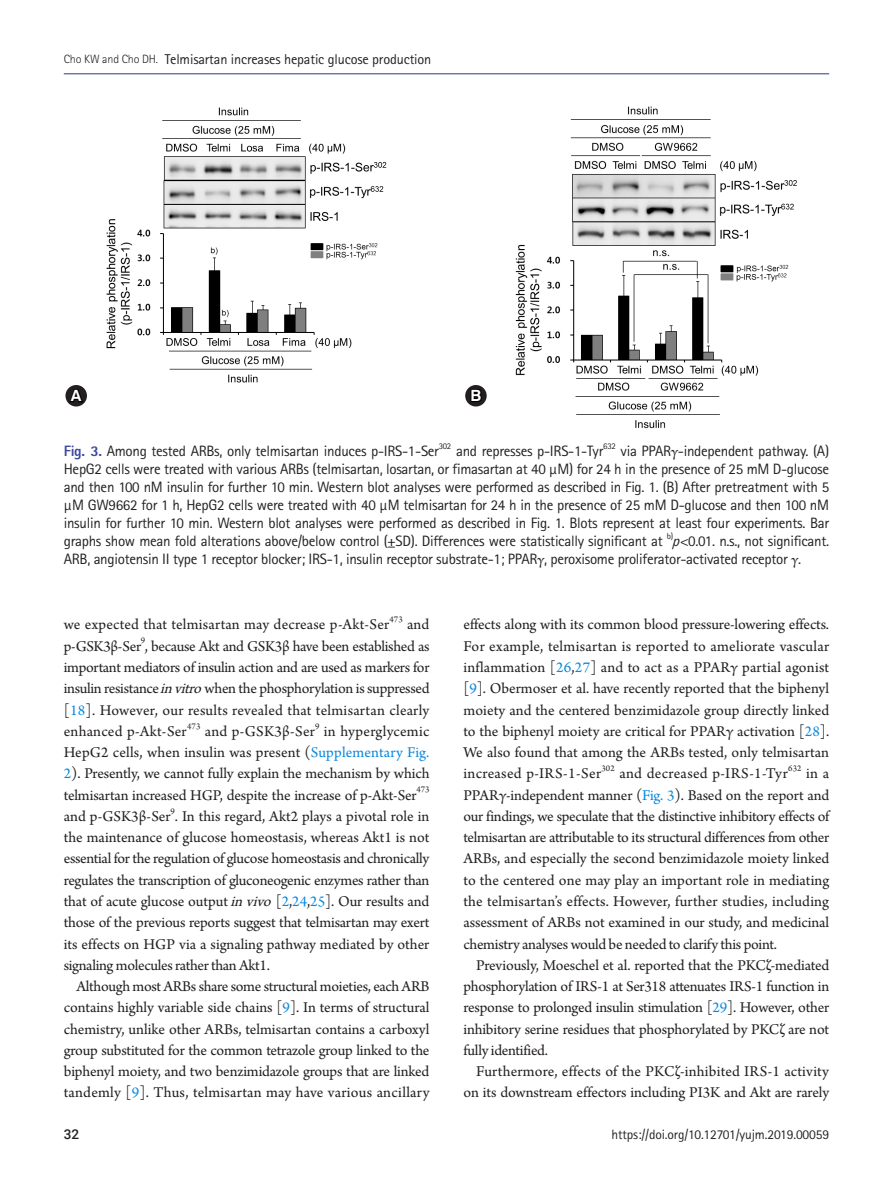
<style>
.page{position:relative;width:893px;height:1191px;background:#fff}
.page>*{position:absolute;margin:0;border:0;box-sizing:border-box;transform-origin:0 0}
.body{font:15.75px/21.3px "Arno Pro";letter-spacing:-.005em;color:#231f20;text-align:justify}
.body-2{font:15.75px "Arno Pro";letter-spacing:.02em;color:#231f20}
.body-3{font:15.75px "Arno Pro";letter-spacing:.015em;color:#231f20}
.t1{font:700 15.6px "Swiss 721 BT";color:#fff}
.fig-caption{font:15px/18px "Rotis Sans Serif Std";letter-spacing:-.02em;color:#231f20;text-align:justify}
.t2{font:14.25px "Rotis Sans Serif Std";letter-spacing:-.01em;color:#231f20}
.t3{font:13.5px "Rotis Sans Serif Std";letter-spacing:-.01em;color:#231f20}
.t4{font:500 13.5px "Roboto";color:#231f20}
.body-4{font:9.15px "Arno Pro";letter-spacing:.015em;color:#231f20}
.fig-caption-2{font:8.7px "Rotis Sans Serif Std";letter-spacing:-.02em;color:#231f20}
.s1{font-weight:300;font-size:12px}
.s2{font-weight:800;color:#3b479d}
.s3{font-family:"Arno Pro"}
.s4{font-style:italic}
.s5{color:#0b88de}
</style>
<div class="page">
<img style="left:106px;top:107px;width:281px;height:276px">
<img style="left:466px;top:106px;width:331px;height:323px">
<div style="left:463px;top:98px;width:74px;height:50px;background:#fff"></div>
<svg style="left:65px;top:385px;width:22px;height:21px"></svg>
<svg style="left:68px;top:385px;width:17px;height:19px"></svg>
<div style="left:465px;top:385px;width:22px;height:21px;background:#231f20;border-radius:50%"></div>
<svg style="left:469px;top:387px;width:14px;height:15px"></svg>
<hr style="left:64px;top:73px;width:765px;height:1px;background:#253f8e">
<p class="t2" style="left:64px;top:51px;width:369px"><span class="s1">Cho KW and Cho DH.</span> Telmisartan increases hepatic glucose production</p>
<p class="t1" style="left:71px;top:386px;width:12px">A</p>
<p class="t1" style="left:470px;top:386px;width:12px">B</p>
<p class="fig-caption" style="left:64px;top:442px;width:377px"><span class="s2">Fig. 3.</span> Among tested ARBs, only telmisartan induces p-IRS-1-Ser</p>
<p class="fig-caption-2" style="left:439px;top:441px;width:14px">302</p>
<p class="fig-caption" style="left:456px;top:442px;width:149px">and represses p-IRS-1-Tyr</p>
<p class="fig-caption-2" style="left:603px;top:441px;width:14px">632</p>
<p class="fig-caption" style="left:64px;top:442px;width:767px;text-indent:557px">via PPAR<span class="s3">γ</span>-independent pathway. (A)<br>HepG2 cells were treated with various ARBs (telmisartan, losartan, or fimasartan at 40 μM) for 24 h in the presence of 25 mM D-glucose and then 100 nM insulin for further 10 min. Western blot analyses were performed as described in Fig. 1. (B) After pretreatment with 5 μM GW9662 for 1 h, HepG2 cells were treated with 40 μM telmisartan for 24 h in the presence of 25 mM D-glucose and then 100 nM insulin for further 10 min. Western blot analyses were performed as described in Fig. 1. Blots represent at least four experiments. Bar graphs show mean fold alterations above/below control (±SD). Differences were statistically significant at</p>
<p class="fig-caption-2" style="left:667px;top:531px;width:8px">b)</p>
<p class="fig-caption" style="left:64px;top:532px;width:767px;text-indent:608px"><span class="s4">p</span>&lt;0.01. n.s., not significant.<br>ARB, angiotensin II type 1 receptor blocker; IRS-1, insulin receptor substrate-1; PPAR<span class="s3">γ</span>, peroxisome proliferator-activated receptor <span class="s3">γ</span>.</p>
<p class="body" style="left:64px;top:615px;width:327px">we expected that telmisartan may decrease p-Akt-Ser</p>
<p class="body-4" style="left:389px;top:614px;width:15px">473</p>
<p class="body" style="left:64px;top:615px;width:367px;text-align:right">and<br>p-GSK3β-Ser , because Akt and GSK3β have been established as</p>
<p class="body-4" style="left:141px;top:635px;width:6px">9</p>
<p class="body" style="left:64px;top:657px;width:367px">important mediators of insulin action and are used as markers for insulin resistance <span class="s4">invitro</span> when the phosphorylation is suppressed [<span class="s5">18</span>]. However, our results revealed that telmisartan clearly enhanced p-Akt-Ser</p>
<p class="body-4" style="left:187px;top:720px;width:15px">473</p>
<p class="body-3" style="left:205px;top:722px;width:112px">and p-GSK3β-Ser</p>
<p class="body-4" style="left:315px;top:720px;width:6px">9</p>
<p class="body" style="left:64px;top:721px;width:367px;text-indent:260px">in hyperglycemic HepG2 cells, when insulin was present (<span class="s5">Supplementary Fig.<br>2</span>). Presently, we cannot fully explain the mechanism by which telmisartan increased HGP, despite the increase of p-Akt-Ser</p>
<p class="body-4" style="left:417px;top:784px;width:14px">473</p>
<p class="body" style="left:64px;top:806px;width:367px">and p-GSK3β-Ser . In this regard, Akt2 plays a pivotal role in</p>
<p class="body-4" style="left:171px;top:805px;width:6px">9</p>
<p class="body" style="left:64px;top:827px;width:367px">the maintenance of glucose homeostasis, whereas Akt1 is not essential for the regulation of glucose homeostasis and chronically regulates the transcription of gluconeogenic enzymes rather than that of acute glucose output <span class="s4">invivo</span>[<span class="s5">2</span>,<span class="s5">24</span>,<span class="s5">25</span>]. Our results and those of the previous reports suggest that telmisartan may exert its effects on HGP via a signaling pathway mediated by other signaling molecules rather than Akt1.</p>
<p class="body" style="left:64px;top:976px;width:367px;text-indent:13px">Although most ARBs share some structural moieties, each ARB contains highly variable side chains [<span class="s5">9</span>]. In terms of structural chemistry, unlike other ARBs, telmisartan contains a carboxyl group substituted for the common tetrazole group linked to the biphenyl moiety, and two benzimidazole groups that are linked tandemly [<span class="s5">9</span>]. Thus, telmisartan may have various ancillary</p>
<p class="body" style="left:463px;top:615px;width:367px">effects along with its common blood pressure-lowering effects.<br>For example, telmisartan is reported to ameliorate vascular inflammation [<span class="s5">26</span>,<span class="s5">27</span>] and to act as a PPARγ partial agonist [<span class="s5">9</span>]. Obermoser et al. have recently reported that the biphenyl moiety and the centered benzimidazole group directly linked to the biphenyl moiety are critical for PPARγ activation [<span class="s5">28</span>].<br>We also found that among the ARBs tested, only telmisartan increased p-IRS-1-Ser</p>
<p class="body-4" style="left:601px;top:763px;width:15px">302</p>
<p class="body-2" style="left:619px;top:764px;width:170px">and decreased p-IRS-1-Tyr</p>
<p class="body-4" style="left:788px;top:763px;width:15px">632</p>
<p class="body" style="left:463px;top:764px;width:367px;text-indent:343px">in a PPARγ-independent manner (<span class="s5">Fig. 3</span>). Based on the report and our findings, we speculate that the distinctive inhibitory effects of telmisartan are attributable to its structural differences from other ARBs, and especially the second benzimidazole moiety linked to the centered one may play an important role in mediating the telmisartan’s effects. However, further studies, including assessment of ARBs not examined in our study, and medicinal chemistry analyses would be needed to clarify this point.</p>
<p class="body" style="left:463px;top:955px;width:367px;text-indent:13px">Previously, Moeschel et al. reported that the PKCζ-mediated phosphorylation of IRS-1 at Ser318 attenuates IRS-1 function in response to prolonged insulin stimulation [<span class="s5">29</span>]. However, other inhibitory serine residues that phosphorylated by PKCζ are not fully identified.</p>
<p class="body" style="left:463px;top:1061px;width:367px;text-align:right">Furthermore, effects of the PKCζ-inhibited IRS-1 activity on its downstream effectors including PI3K and Akt are rarely</p>
<p class="t4" style="left:64px;top:1124px;width:17px">32</p>
<p class="t3" style="left:611px;top:1126px;width:219px">https://doi.org/10.12701/yujm.2019.00059</p>
</div>
